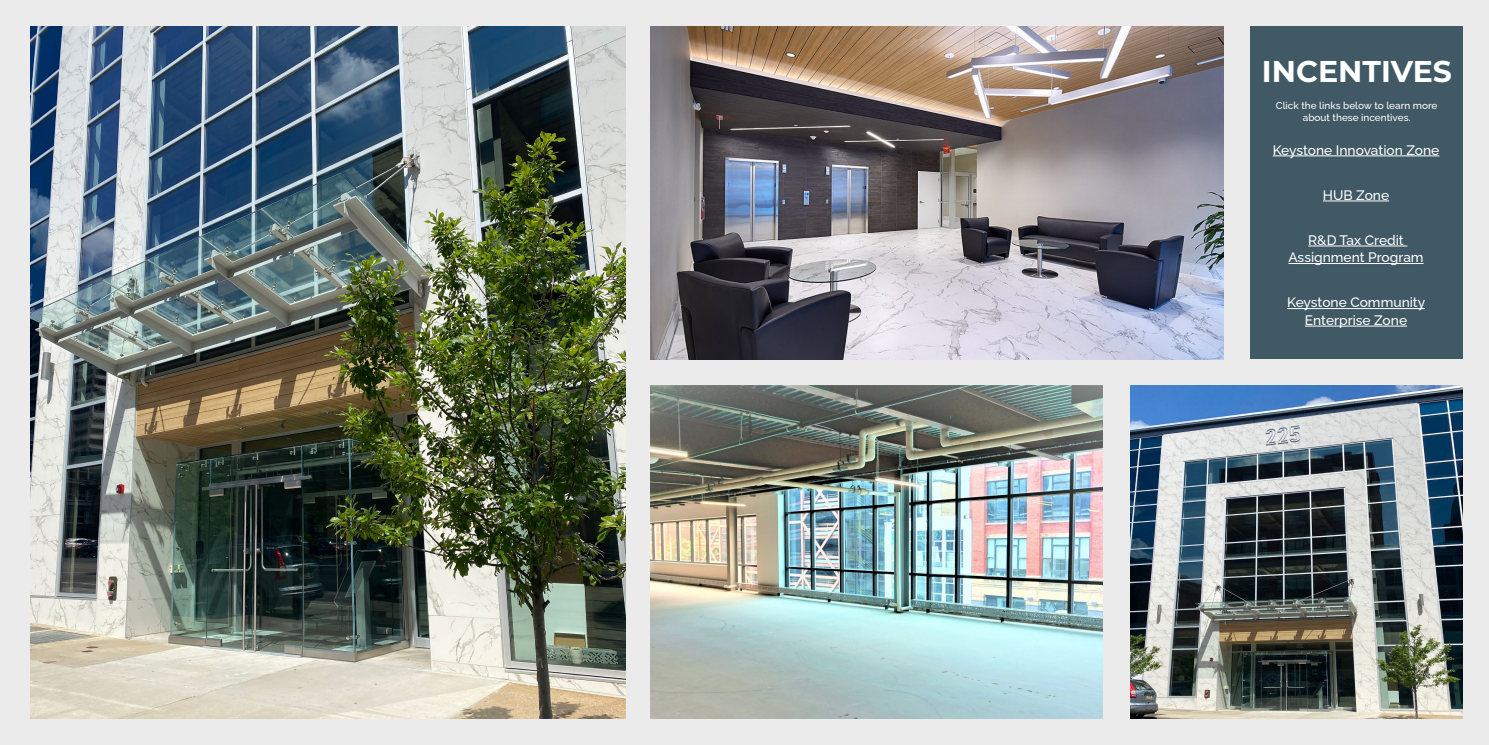
<style>
.page{position:relative;width:1489px;height:745px;background:#fff}
.page>*{position:absolute;margin:0;border:0;box-sizing:border-box;transform-origin:0 0}
.t1{font:700 30px "Montserrat";color:#fff}
.t2{font:500 13.75px/17.5px "Raleway";color:#fff;text-align:center}
.t3{font:500 10px/12px "Raleway";color:#fff;text-align:center}
</style>
<div class="page">
<div style="left:0;top:0;width:1488px;height:744px;background:#ebebec"></div>
<img style="left:650px;top:27px;width:572px;height:332px">
<img style="left:1130px;top:385px;width:332px;height:333px">
<img style="left:650px;top:385px;width:452px;height:333px">
<div style="left:1249px;top:27px;width:213px;height:332px;background:#405965"></div>
<img style="left:30px;top:27px;width:595px;height:691px">
<hr style="left:1272px;top:155px;width:167px;height:1px;background:#fff">
<hr style="left:1322px;top:200px;width:66px;height:1px;background:#fff">
<hr style="left:1308px;top:245px;width:99px;height:1px;background:#fff">
<hr style="left:1288px;top:263px;width:135px;height:1px;background:#fff">
<hr style="left:1286px;top:308px;width:138px;height:1px;background:#fff">
<hr style="left:1304px;top:325px;width:102px;height:1px;background:#fff">
<h1 class="t1" style="left:1261px;top:50px;width:191px">INCENTIVES</h1>
<p class="t3" style="left:1275px;top:98px;width:163px">Click the links below to learn more about these incentives.</p>
<p class="t2" style="left:1272px;top:139px;width:168px">Keystone Innovation Zone</p>
<p class="t2" style="left:1322px;top:184px;width:68px">HUB Zone</p>
<p class="t2" style="left:1288px;top:229px;width:137px">R&amp;D Tax Credit<br>Assignment Program</p>
<p class="t2" style="left:1286px;top:292px;width:140px">Keystone Community<br>Enterprise Zone</p>
</div>
